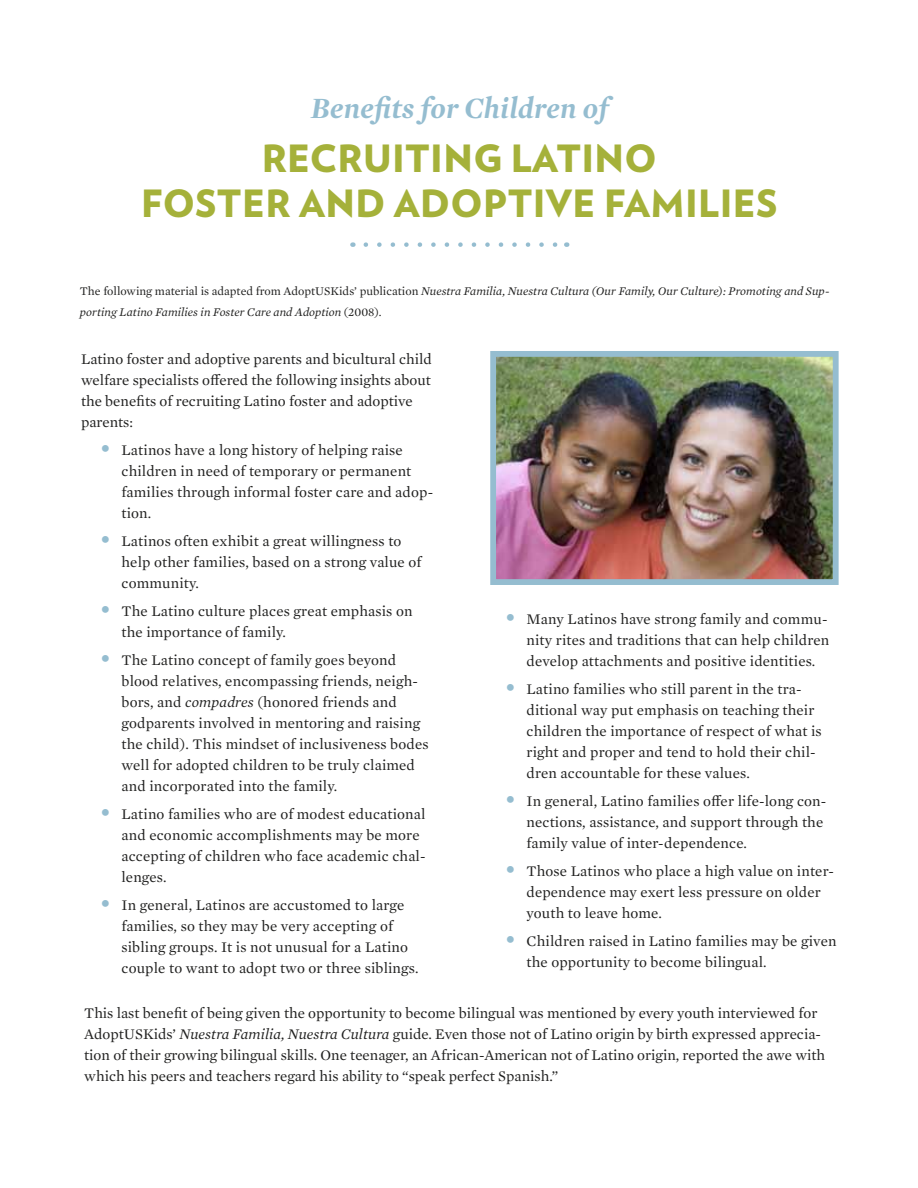
<style>
.page{position:relative;width:918px;height:1188px;background:#fff}
.page>*{position:absolute;margin:0;border:0;box-sizing:border-box;transform-origin:0 0}
.t1{font:900 37.5px/45px "Verlag";letter-spacing:.01em;color:#a5b13a;text-align:center}
.t2{font:italic 700 30px "Mercury Display";letter-spacing:.01em;color:#95bdd0}
.t3{font:15px/21px "Mercury Text G1";letter-spacing:.01em;color:#20201f}
.t4{font:italic 12px/21px "Mercury Text G1";color:#20201f}
.s1{font-style:normal}
.s2{font-family:"Verlag";font-weight:900;font-size:18px;color:#95bdd0}
.s3{font-style:italic}
</style>
<div class="page">
<svg style="left:366px;top:242px;width:192px;height:5px"></svg>
<img style="left:497px;top:358px;width:335px;height:220px">
<div style="left:490px;top:351px;width:349px;height:234px;border:6px solid #95bdd0"></div>
<h2 class="t2" style="left:311px;top:86px;width:299px">Benefits for Children of</h2>
<h1 class="t1" style="left:141px;top:134px;width:638px">RECRUITING LATINO<br>FOSTER AND ADOPTIVE FAMILIES</h1>
<p class="t4" style="left:80px;top:280px;width:751px"><span class="s1">The following material is adapted from AdoptUSKids’ publication</span> Nuestra Familia, Nuestra Cultura (Our Family, Our Culture): Promoting and Sup&shy;porting Latino Families in Foster Care and Adoption <span class="s1">(2008).</span></p>
<p class="t3" style="left:81px;top:348px;width:352px">Latino foster and adoptive parents and bicultural child welfare specialists offered the following insights about the benefits of recruiting Latino foster and adoptive parents:</p>
<p class="t3" style="left:122px;top:439px;width:313px;text-indent:-20px"><span class="s2">•</span> Latinos have a long history of helping raise children in need of temporary or permanent families through informal foster care and adop&shy;tion.</p>
<p class="t3" style="left:122px;top:530px;width:301px;text-indent:-20px"><span class="s2">•</span> Latinos often exhibit a great willingness to help other families, based on a strong value of community.</p>
<p class="t3" style="left:122px;top:600px;width:293px;text-indent:-20px"><span class="s2">•</span> The Latino culture places great emphasis on the importance of family.</p>
<p class="t3" style="left:122px;top:649px;width:309px;text-indent:-20px"><span class="s2">•</span> The Latino concept of family goes beyond blood relatives, encompassing friends, neigh&shy;bors, and <span class="s3">compadres</span> (honored friends and godparents involved in mentoring and raising the child). This mindset of inclusiveness bodes well for adopted children to be truly claimed and incorporated into the family.</p>
<p class="t3" style="left:122px;top:803px;width:306px;text-indent:-20px"><span class="s2">•</span> Latino families who are of modest educational and economic accomplishments may be more accepting of children who face academic chal&shy;lenges.</p>
<p class="t3" style="left:122px;top:894px;width:299px;text-indent:-20px"><span class="s2">•</span> In general, Latinos are accustomed to large families, so they may be very accepting of sibling groups. It is not unusual for a Latino couple to want to adopt two or three siblings.</p>
<p class="t3" style="left:526px;top:608px;width:304px;text-indent:-20px"><span class="s2">•</span> Many Latinos have strong family and commu&shy;nity rites and traditions that can help children develop attachments and positive identities.</p>
<p class="t3" style="left:526px;top:678px;width:297px;text-indent:-20px"><span class="s2">•</span> Latino families who still parent in the tra&shy;ditional way put emphasis on teaching their children the importance of respect of what is right and proper and tend to hold their chil&shy;dren accountable for these values.</p>
<p class="t3" style="left:526px;top:790px;width:301px;text-indent:-20px"><span class="s2">•</span> In general, Latino families offer life-long con&shy;nections, assistance, and support through the family value of inter-dependence.</p>
<p class="t3" style="left:526px;top:860px;width:309px;text-indent:-20px"><span class="s2">•</span> Those Latinos who place a high value on inter&shy;dependence may exert less pressure on older youth to leave home.</p>
<p class="t3" style="left:526px;top:930px;width:312px;text-indent:-20px"><span class="s2">•</span> Children raised in Latino families may be given the opportunity to become bilingual.</p>
<p class="t3" style="left:84px;top:1002px;width:743px">This last benefit of being given the opportunity to become bilingual was mentioned by every youth interviewed for AdoptUSKids’ <span class="s3">Nuestra Familia, Nuestra Cultura</span> guide. Even those not of Latino origin by birth expressed apprecia&shy;tion of their growing bilingual skills. One teenager, an African-American not of Latino origin, reported the awe with which his peers and teachers regard his ability to “speak perfect Spanish.”</p>
</div>
